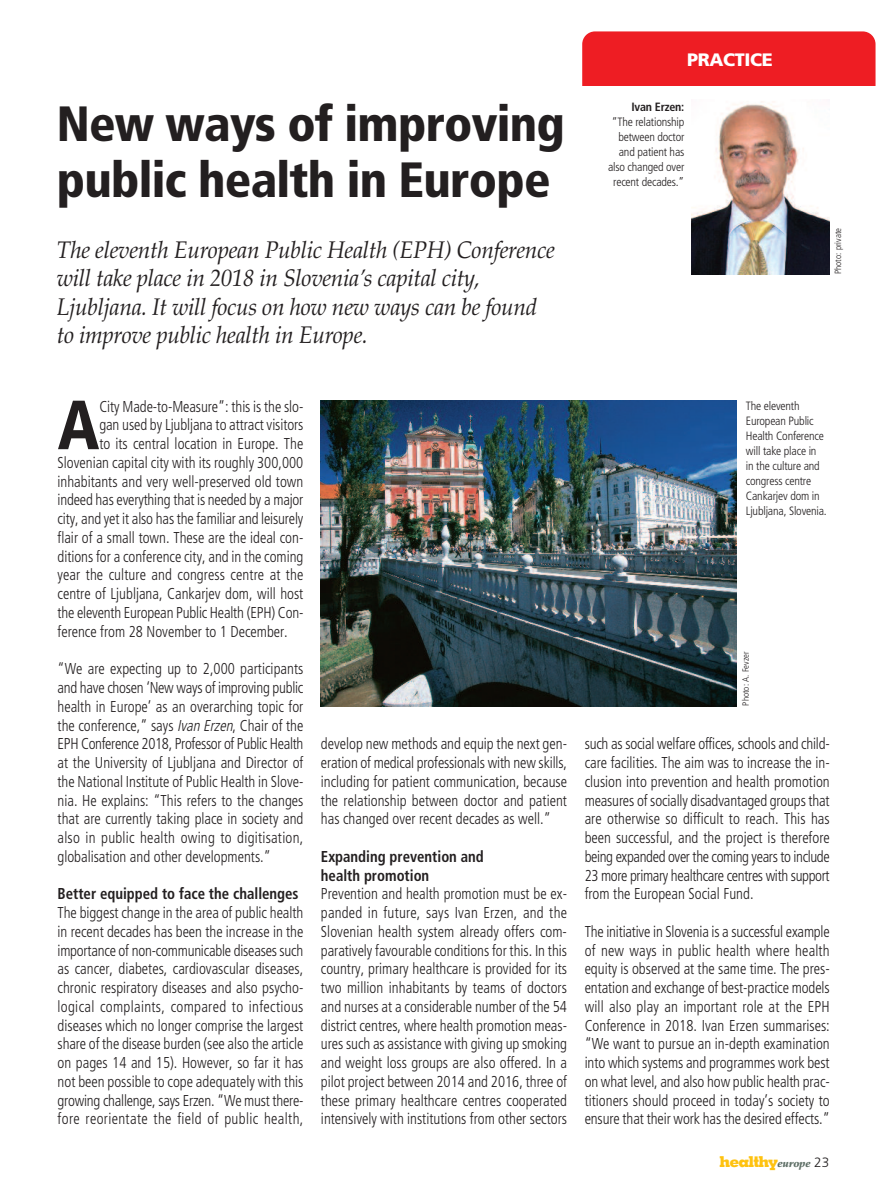
<style>
.page{position:relative;width:893px;height:1191px;background:#fff}
.page>*{position:absolute;margin:0;border:0;box-sizing:border-box;transform-origin:0 0}
.t1{font:900 condensed 69.45px "Frutiger";color:#231f20;scale:.93 1}
.t2{font:900 condensed 49.5px/55.5px "Frutiger";letter-spacing:-.015em;color:#231f20}
.t3{font:italic 24px/28.5px "Palatino";letter-spacing:-.015em;color:#231f20;scale:.95 1}
.t4{font:900 18px "Frutiger";letter-spacing:-.02em;color:#fff}
.t5{font:300 condensed 15.75px/18.8px "Frutiger";color:#231f20;text-align:justify;scale:.94 1}
.t6{font:700 condensed 15.75px/18.8px "Frutiger";color:#231f20;scale:.94 1}
.t7{font:800 15px "Memphis";letter-spacing:-.06em;color:#fec210}
.t8{font:300 condensed 12px/15px "Frutiger";letter-spacing:-.015em;color:#231f20;text-align:right}
.t9{font:700 condensed 12px "Frutiger";letter-spacing:-.015em;color:#231f20}
.t10{font:300 condensed 9px "Frutiger";color:#231f20}
.s1{font-style:italic}
.s2{font-family:"Palatino";font-weight:900;font-style:italic;font-size:10.5px;color:#5d6e65}
.s3{font-family:"Frutiger";font-weight:300;font-size:13.5px;color:#231f20}
</style>
<div class="page">
<div style="left:582px;top:31px;width:293px;height:67px;background:#ee1d23;border-radius:13px"></div>
<div style="left:561px;top:87px;width:315px;height:60px;background:#fff"></div>
<img style="left:320px;top:400px;width:417px;height:307px">
<img style="left:692px;top:101px;width:137px;height:173px">
<h2 class="t2" style="left:57px;top:96px;width:510px">New ways of improving public health in Europe</h2>
<h3 class="t3" style="left:57px;top:235px;width:526px">The eleventh European Public Health (EPH) Conference will take place in 2018 in Slovenia’s capital city, Ljubljana. It will focus on how new ways can be found to improve public health in Europe.</h3>
<p class="t4" style="left:687px;top:48px;width:87px">PRACTICE</p>
<p class="t9" style="left:631px;top:100px;width:55px">Ivan Erzen:</p>
<p class="t8" style="left:608px;top:114px;width:78px">“The relationship between doctor and patient has also changed over recent decades.”</p>
<p class="t10" style="left:833px;top:274px;width:48px;rotate:-90deg">Photo: private</p>
<h1 class="t1" style="left:58px;top:383px;width:47px">A</h1>
<p class="t5" style="left:99px;top:397px;width:219px">City Made-to-Measure”: this is the slo-</p>
<p class="t5" style="left:99px;top:416px;width:219px">gan used by Ljubljana to attract visitors</p>
<p class="t5" style="left:99px;top:434px;width:219px">to its central location in Europe. The</p>
<p class="t5" style="left:58px;top:453px;width:263px">Slovenian capital city with its roughly 300,000</p>
<p class="t5" style="left:58px;top:472px;width:263px">inhabitants and very well-preserved old town</p>
<p class="t5" style="left:58px;top:491px;width:263px">indeed has everything that is needed by a major</p>
<p class="t5" style="left:58px;top:509px;width:263px">city, and yet it also has the familiar and leisurely</p>
<p class="t5" style="left:58px;top:528px;width:263px">flair of a small town. These are the ideal con-</p>
<p class="t5" style="left:58px;top:547px;width:263px">ditions for a conference city, and in the coming</p>
<p class="t5" style="left:58px;top:566px;width:263px">year the culture and congress centre at the</p>
<p class="t5" style="left:58px;top:584px;width:263px">centre of Ljubljana, Cankarjev dom, will host</p>
<p class="t5" style="left:58px;top:603px;width:263px">the eleventh European Public Health (EPH) Con-</p>
<p class="t5" style="left:58px;top:622px;width:246px">ference from 28 November to 1 December.</p>
<p class="t5" style="left:58px;top:659px;width:263px">“We are expecting up to 2,000 participants and have chosen ‘New ways of improving public health in Europe’ as an overarching topic for the conference,” says <span class="s1">IvanErzen</span>, Chair of the EPH Conference 2018, Professor of Public Health at the University of Ljubljana and Director of the National Institute of Public Health in Slove&shy;nia. He explains: “This refers to the changes that are currently taking place in society and also in public health owing to digitisation, globalisation and other developments.”</p>
<p class="t6" style="left:58px;top:884px;width:258px">Better equipped to face the challenges</p>
<p class="t5" style="left:58px;top:903px;width:263px">The biggest change in the area of public health in recent decades has been the increase in the importance of non-communicable diseases such as cancer, diabetes, cardiovascular diseases, chronic respiratory diseases and also psycho&shy;logical complaints, compared to infectious diseases which no longer comprise the largest share of the disease burden (see also the article on pages 14 and 15). However, so far it has not been possible to cope adequately with this growing challenge, says Erzen. “We must there&shy;fore reorientate the field of public health,</p>
<p class="t8" style="left:746px;top:398px;width:82px;text-align:left">The eleventh<br>European Public<br>Health Conference will take place in in the culture and congress centre<br>Cankarjev dom in<br>Ljubljana, Slovenia.</p>
<p class="t5" style="left:321px;top:734px;width:263px">develop new methods and equip the next gen&shy;eration of medical professionals with new skills, including for patient communication, because the relationship between doctor and patient has changed over recent decades as well.”</p>
<p class="t6" style="left:321px;top:847px;width:175px">Expanding prevention and health promotion</p>
<p class="t5" style="left:321px;top:884px;width:263px">Prevention and health promotion must be ex&shy;panded in future, says Ivan Erzen, and the Slovenian health system already offers com&shy;paratively favourable conditions for this. In this country, primary healthcare is provided for its two million inhabitants by teams of doctors and nurses at a considerable number of the 54 district centres, where health promotion meas&shy;ures such as assistance with giving up smoking and weight loss groups are also offered. In a pilot project between 2014 and 2016, three of these primary healthcare centres cooperated intensively with institutions from other sectors</p>
<p class="t10" style="left:741px;top:705px;width:55px;rotate:-90deg">Photo: A. Fevzer</p>
<p class="t5" style="left:585px;top:734px;width:262px">such as social welfare offices, schools and child&shy;care facilities. The aim was to increase the in&shy;clusion into prevention and health promotion measures of socially disadvantaged groups that are otherwise so difficult to reach. This has been successful, and the project is therefore being expanded over the coming years to include 23 more primary healthcare centres with support from the European Social Fund.</p>
<p class="t5" style="left:585px;top:922px;width:262px">The initiative in Slovenia is a successful example of new ways in public health where health equity is observed at the same time. The pres&shy;entation and exchange of best-practice models will also play an important role at the EPH Conference in 2018. Ivan Erzen summarises: “We want to pursue an in-depth examination into which systems and programmes work best on what level, and also how public health prac&shy;titioners should proceed in today’s society to ensure that their work has the desired effects.”</p>
<p class="t7" style="left:719px;top:1151px;width:111px">healthy<span class="s2">europe</span> <span class="s3">23</span></p>
</div>
